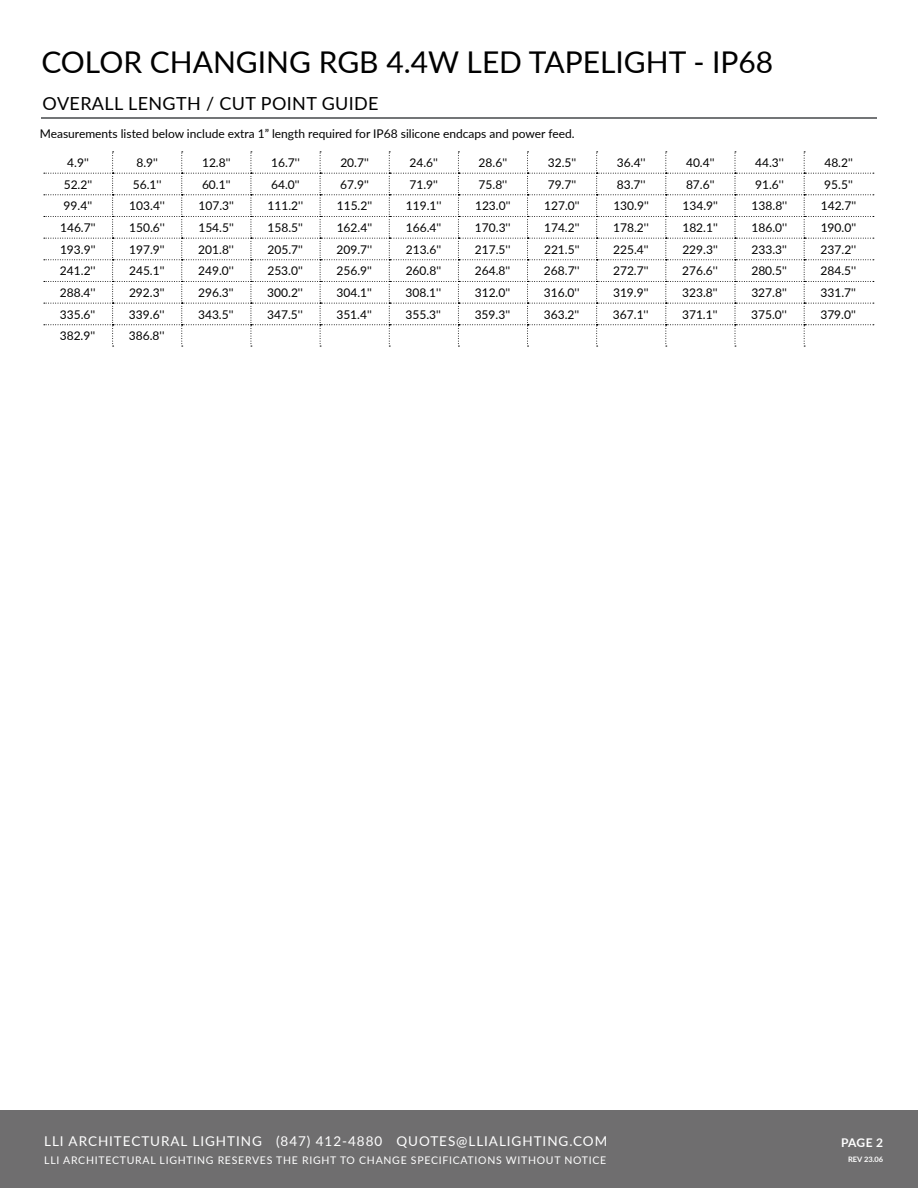
<style>
.page{position:relative;width:918px;height:1188px;background:#fff}
.page>*{position:absolute;margin:0;border:0;box-sizing:border-box;transform-origin:0 0}
.t1{font:30px "Lato";color:#000}
.t2{font:18px "Lato";letter-spacing:.02em;color:#000}
.t3{font:13.5px "Lato";letter-spacing:.07em;color:#fff}
.t4{font:12px "Lato";color:#000}
.t5{font:700 12px "Lato";color:#fff}
.t6{font:10.5px "Lato";letter-spacing:.07em;color:#fff}
.t7{font:700 7.5px "Lato";color:#fff}
</style>
<div class="page">
<hr style="left:41px;top:118px;width:836px;height:1px;background:#737577">
<div style="left:0;top:1110px;width:918px;height:78px;background:#6f6e6f"></div>
<svg style="left:44px;top:151px;width:830px;height:196px"></svg>
<h1 class="t1" style="left:41px;top:41px;width:734px">COLOR CHANGING RGB 4.4W LED TAPELIGHT - IP68</h1>
<h2 class="t2" style="left:43px;top:91px;width:338px">OVERALL LENGTH / CUT POINT GUIDE</h2>
<p class="t4" style="left:40px;top:125px;width:536px">Measurements listed below include extra 1” length required for IP68 silicone endcaps and power feed.</p>
<p class="t4" style="left:67px;top:154px;width:23px">4.9''</p>
<p class="t4" style="left:136px;top:154px;width:23px">8.9''</p>
<p class="t4" style="left:202px;top:154px;width:30px">12.8''</p>
<p class="t4" style="left:271px;top:154px;width:30px">16.7''</p>
<p class="t4" style="left:340px;top:154px;width:30px">20.7''</p>
<p class="t4" style="left:410px;top:154px;width:30px">24.6''</p>
<p class="t4" style="left:479px;top:154px;width:30px">28.6''</p>
<p class="t4" style="left:548px;top:154px;width:30px">32.5''</p>
<p class="t4" style="left:617px;top:154px;width:30px">36.4''</p>
<p class="t4" style="left:686px;top:154px;width:30px">40.4''</p>
<p class="t4" style="left:755px;top:154px;width:30px">44.3''</p>
<p class="t4" style="left:824px;top:154px;width:30px">48.2''</p>
<p class="t4" style="left:64px;top:176px;width:30px">52.2''</p>
<p class="t4" style="left:133px;top:176px;width:30px">56.1''</p>
<p class="t4" style="left:202px;top:176px;width:30px">60.1''</p>
<p class="t4" style="left:271px;top:176px;width:30px">64.0''</p>
<p class="t4" style="left:340px;top:176px;width:30px">67.9''</p>
<p class="t4" style="left:409px;top:176px;width:30px">71.9''</p>
<p class="t4" style="left:479px;top:176px;width:30px">75.8''</p>
<p class="t4" style="left:548px;top:176px;width:30px">79.7''</p>
<p class="t4" style="left:617px;top:176px;width:30px">83.7''</p>
<p class="t4" style="left:686px;top:176px;width:30px">87.6''</p>
<p class="t4" style="left:755px;top:176px;width:30px">91.6''</p>
<p class="t4" style="left:824px;top:176px;width:30px">95.5''</p>
<p class="t4" style="left:64px;top:198px;width:30px">99.4''</p>
<p class="t4" style="left:129px;top:198px;width:37px">103.4''</p>
<p class="t4" style="left:198px;top:198px;width:37px">107.3''</p>
<p class="t4" style="left:268px;top:198px;width:37px">111.2''</p>
<p class="t4" style="left:337px;top:198px;width:37px">115.2''</p>
<p class="t4" style="left:406px;top:198px;width:37px">119.1''</p>
<p class="t4" style="left:475px;top:198px;width:37px">123.0''</p>
<p class="t4" style="left:544px;top:198px;width:37px">127.0''</p>
<p class="t4" style="left:613px;top:198px;width:37px">130.9''</p>
<p class="t4" style="left:682px;top:198px;width:37px">134.9''</p>
<p class="t4" style="left:752px;top:198px;width:37px">138.8''</p>
<p class="t4" style="left:821px;top:198px;width:37px">142.7''</p>
<p class="t4" style="left:60px;top:219px;width:37px">146.7''</p>
<p class="t4" style="left:129px;top:219px;width:37px">150.6''</p>
<p class="t4" style="left:198px;top:219px;width:37px">154.5''</p>
<p class="t4" style="left:268px;top:219px;width:37px">158.5''</p>
<p class="t4" style="left:337px;top:219px;width:37px">162.4''</p>
<p class="t4" style="left:406px;top:219px;width:37px">166.4''</p>
<p class="t4" style="left:475px;top:219px;width:37px">170.3''</p>
<p class="t4" style="left:544px;top:219px;width:37px">174.2''</p>
<p class="t4" style="left:613px;top:219px;width:37px">178.2''</p>
<p class="t4" style="left:682px;top:219px;width:37px">182.1''</p>
<p class="t4" style="left:752px;top:219px;width:37px">186.0''</p>
<p class="t4" style="left:821px;top:219px;width:37px">190.0''</p>
<p class="t4" style="left:60px;top:241px;width:37px">193.9''</p>
<p class="t4" style="left:129px;top:241px;width:37px">197.9''</p>
<p class="t4" style="left:198px;top:241px;width:37px">201.8''</p>
<p class="t4" style="left:267px;top:241px;width:37px">205.7''</p>
<p class="t4" style="left:337px;top:241px;width:37px">209.7''</p>
<p class="t4" style="left:406px;top:241px;width:37px">213.6''</p>
<p class="t4" style="left:475px;top:241px;width:37px">217.5''</p>
<p class="t4" style="left:544px;top:241px;width:37px">221.5''</p>
<p class="t4" style="left:613px;top:241px;width:37px">225.4''</p>
<p class="t4" style="left:682px;top:241px;width:37px">229.3''</p>
<p class="t4" style="left:751px;top:241px;width:37px">233.3''</p>
<p class="t4" style="left:821px;top:241px;width:37px">237.2''</p>
<p class="t4" style="left:60px;top:263px;width:37px">241.2''</p>
<p class="t4" style="left:129px;top:263px;width:37px">245.1''</p>
<p class="t4" style="left:198px;top:263px;width:37px">249.0''</p>
<p class="t4" style="left:267px;top:263px;width:37px">253.0''</p>
<p class="t4" style="left:337px;top:263px;width:37px">256.9''</p>
<p class="t4" style="left:406px;top:263px;width:37px">260.8''</p>
<p class="t4" style="left:475px;top:263px;width:37px">264.8''</p>
<p class="t4" style="left:544px;top:263px;width:37px">268.7''</p>
<p class="t4" style="left:613px;top:263px;width:37px">272.7''</p>
<p class="t4" style="left:682px;top:263px;width:37px">276.6''</p>
<p class="t4" style="left:751px;top:263px;width:37px">280.5''</p>
<p class="t4" style="left:821px;top:263px;width:37px">284.5''</p>
<p class="t4" style="left:60px;top:284px;width:37px">288.4''</p>
<p class="t4" style="left:129px;top:284px;width:37px">292.3''</p>
<p class="t4" style="left:198px;top:284px;width:37px">296.3''</p>
<p class="t4" style="left:267px;top:284px;width:37px">300.2''</p>
<p class="t4" style="left:336px;top:284px;width:37px">304.1''</p>
<p class="t4" style="left:406px;top:284px;width:37px">308.1''</p>
<p class="t4" style="left:475px;top:284px;width:37px">312.0''</p>
<p class="t4" style="left:544px;top:284px;width:37px">316.0''</p>
<p class="t4" style="left:613px;top:284px;width:37px">319.9''</p>
<p class="t4" style="left:682px;top:284px;width:37px">323.8''</p>
<p class="t4" style="left:751px;top:284px;width:37px">327.8''</p>
<p class="t4" style="left:820px;top:284px;width:37px">331.7''</p>
<p class="t4" style="left:60px;top:306px;width:37px">335.6''</p>
<p class="t4" style="left:129px;top:306px;width:37px">339.6''</p>
<p class="t4" style="left:198px;top:306px;width:37px">343.5''</p>
<p class="t4" style="left:267px;top:306px;width:37px">347.5''</p>
<p class="t4" style="left:336px;top:306px;width:37px">351.4''</p>
<p class="t4" style="left:406px;top:306px;width:37px">355.3''</p>
<p class="t4" style="left:475px;top:306px;width:37px">359.3''</p>
<p class="t4" style="left:544px;top:306px;width:37px">363.2''</p>
<p class="t4" style="left:613px;top:306px;width:37px">367.1''</p>
<p class="t4" style="left:682px;top:306px;width:37px">371.1''</p>
<p class="t4" style="left:751px;top:306px;width:37px">375.0''</p>
<p class="t4" style="left:820px;top:306px;width:37px">379.0''</p>
<p class="t4" style="left:60px;top:327px;width:37px">382.9''</p>
<p class="t4" style="left:129px;top:327px;width:37px">386.8''</p>
<p class="t3" style="left:44px;top:1131px;width:565px">LLI ARCHITECTURAL LIGHTING (847) 412-4880 QUOTES@LLIALIGHTING.COM</p>
<p class="t6" style="left:44px;top:1153px;width:564px">LLI ARCHITECTURAL LIGHTING RESERVES THE RIGHT TO CHANGE SPECIFICATIONS WITHOUT NOTICE</p>
<p class="t5" style="left:841px;top:1134px;width:44px">PAGE 2</p>
<p class="t7" style="left:848px;top:1154px;width:37px">REV 23.06</p>
</div>
